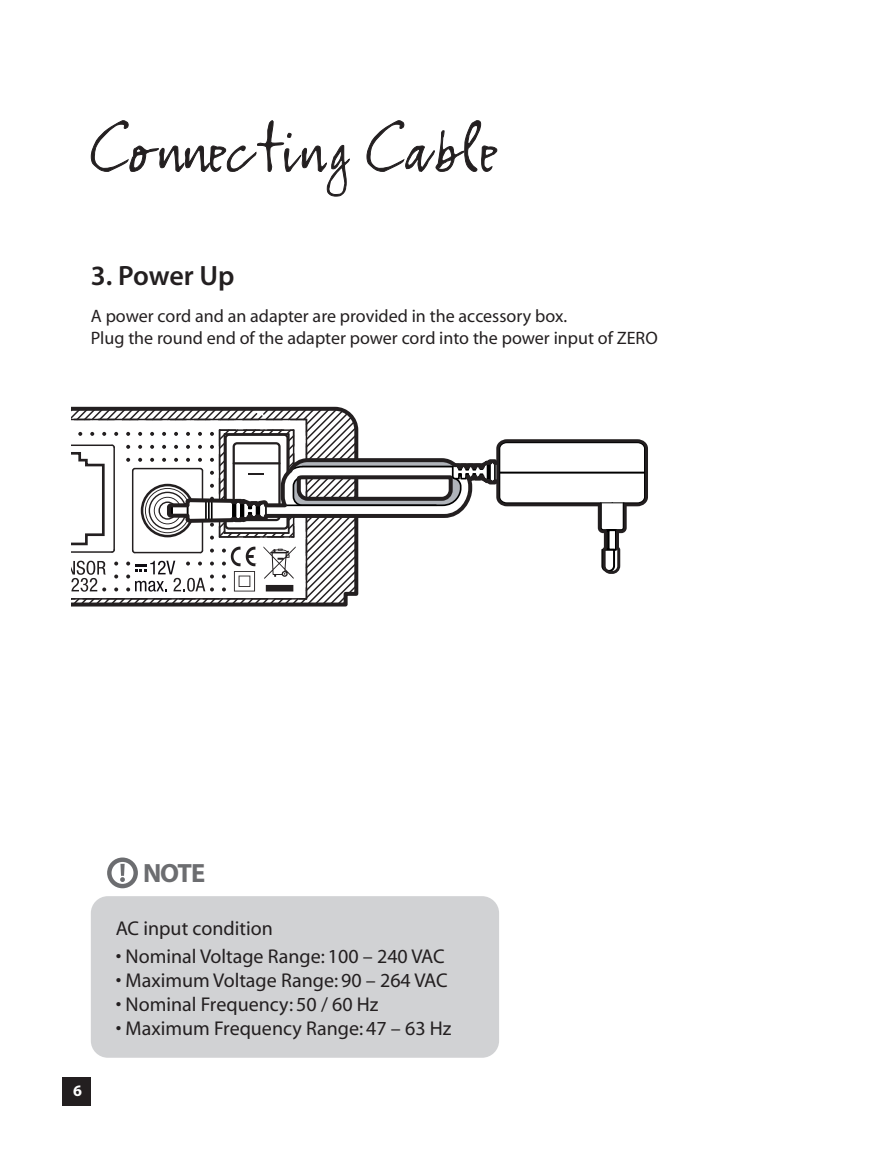
<style>
.page{position:relative;width:885px;height:1168px;background:#fff}
.page>*{position:absolute;margin:0;border:0;box-sizing:border-box;transform-origin:0 0}
.t1{font:80px "Kidnapper";color:#231f20}
.t2{font:600 28px "Myriad Pro";letter-spacing:-.01em;color:#231f20}
.t3{font:700 26.4px "Myriad Pro";color:#6c6d70}
.t4{font:20px "Myriad";color:#231f20}
.t5{font:18px/21.6px "Myriad";color:#231f20}
.t6{font:700 16px "Myriad Pro";color:#fff}
</style>
<div class="page">
<svg style="left:91px;top:120px;width:259px;height:77px"></svg>
<svg style="left:366px;top:120px;width:131px;height:52px"></svg>
<div style="left:91px;top:896px;width:408px;height:162px;background:#d1d2d4;border-radius:17px"></div>
<svg style="left:107px;top:857px;width:31px;height:31px"></svg>
<svg style="left:71px;top:407px;width:577px;height:197px"></svg>
<div style="left:62px;top:1077px;width:29px;height:29px;background:#231f20"></div>
<h1 class="t1" style="left:89px;top:107px;width:409px">Connecting Cable</h1>
<h2 class="t2" style="left:91px;top:258px;width:145px">3. Power Up</h2>
<p class="t5" style="left:91px;top:306px;width:568px">A power cord and an adapter are provided in the accessory box.<br>Plug the round end of the adapter power cord into the power input of ZERO</p>
<p class="t6" style="left:73px;top:1080px;width:10px">6</p>
<h3 class="t3" style="left:143px;top:855px;width:64px">NOTE</h3>
<p class="t4" style="left:116px;top:918px;width:159px">AC input condition</p>
<p class="t4" style="left:116px;top:946px;width:330px">• Nominal Voltage Range: 100 – 240 VAC</p>
<p class="t4" style="left:116px;top:970px;width:333px">• Maximum Voltage Range: 90 – 264 VAC</p>
<p class="t4" style="left:116px;top:994px;width:264px">• Nominal Frequency: 50 / 60 Hz</p>
<p class="t4" style="left:116px;top:1018px;width:337px">• Maximum Frequency Range: 47 – 63 Hz</p>
</div>
